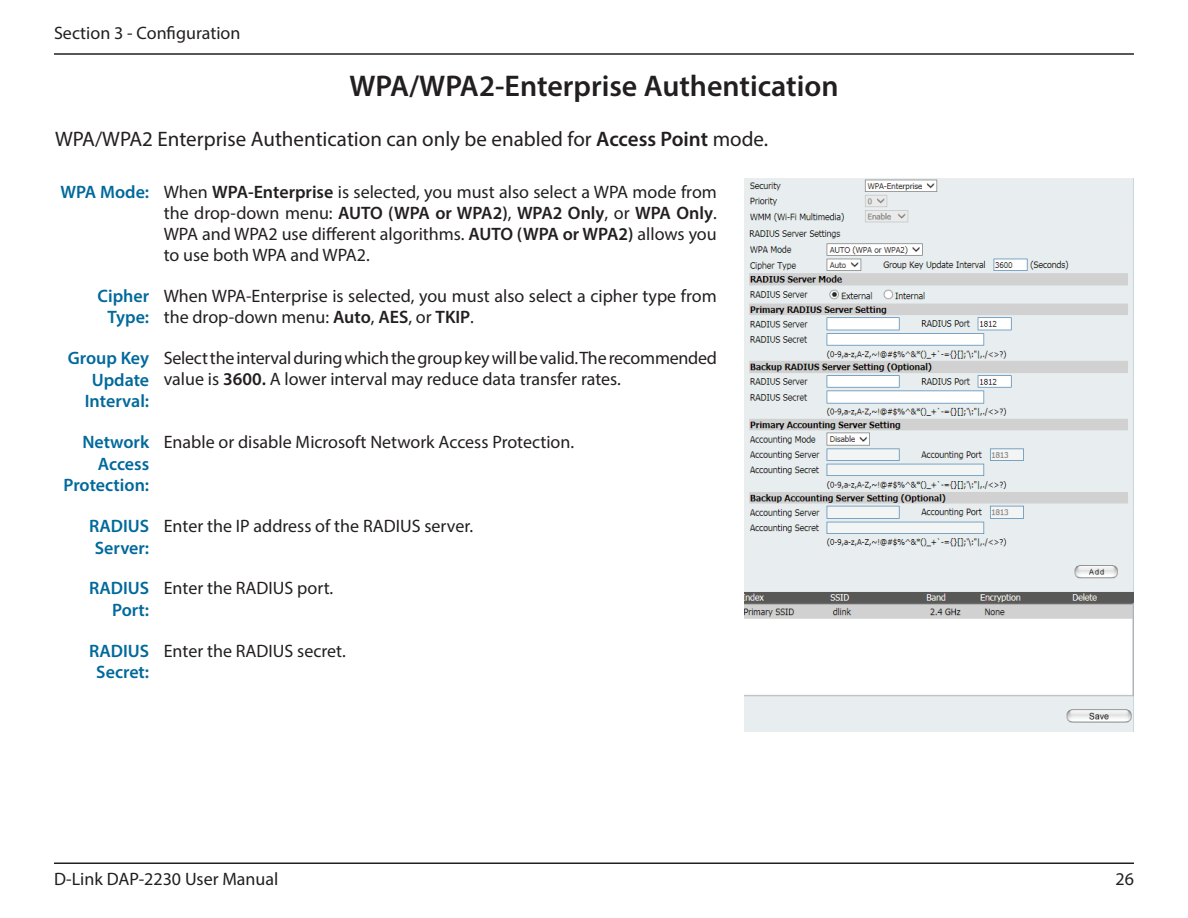
<style>
.page{position:relative;width:1188px;height:918px;background:#fff}
.page>*{position:absolute;margin:0;border:0;box-sizing:border-box;transform-origin:0 0}
.t1{font:600 30px "Myriad Pro";color:#231f20}
.t2{font:21px "Myriad Pro";color:#231f20}
.t3{font:18px/21px "Myriad Pro";color:#231f20}
.t4{font:600 18px/21.6px "Myriad Pro";color:#00699b;text-align:center}
.s1{font-weight:600}
.s2{font-weight:600;color:#00699b}
</style>
<div class="page">
<hr style="left:54px;top:53px;width:1080px;height:2px;background:#231f20">
<hr style="left:54px;top:862px;width:1080px;height:2px;background:#231f20">
<img style="left:744px;top:179px;width:390px;height:552px">
<p class="t3" style="left:54px;top:22px;width:188px">Section 3 - Configuration</p>
<h1 class="t1" style="left:349px;top:67px;width:491px">WPA/WPA2-Enterprise Authentication</h1>
<p class="t2" style="left:55px;top:126px;width:715px">WPA/WPA2 Enterprise Authentication can only be enabled for <span class="s1">Access Point</span> mode.</p>
<p class="t3" style="left:164px;top:181px;width:555px;text-align:justify;text-indent:-103px"><span class="s2">WPA Mode:</span> When <span class="s1">WPA-Enterprise</span> is selected, you must also select a WPA mode from the drop-down menu: <span class="s1">AUTO (WPA or WPA2)</span>, <span class="s1">WPA2 Only</span>, or <span class="s1">WPA Only</span>.<br>WPA and WPA2 use different algorithms. <span class="s1">AUTO (WPA or WPA2)</span> allows you to use both WPA and WPA2.</p>
<p class="t4" style="left:98px;top:285px;width:53px">Cipher<br>Type:</p>
<p class="t3" style="left:164px;top:285px;width:555px">When WPA-Enterprise is selected, you must also select a cipher type from the drop-down menu: <span class="s1">Auto</span>, <span class="s1">AES</span>, or <span class="s1">TKIP</span>.</p>
<p class="t4" style="left:68px;top:347px;width:83px;text-align:right">Group Key<br>Update<br>Interval:</p>
<p class="t3" style="left:164px;top:347px;width:555px">Select the interval during which the group key will be valid. The recommended value is <span class="s1">3600.</span> A lower interval may reduce data transfer rates.</p>
<p class="t4" style="left:64px;top:431px;width:87px;text-align:right">Network<br>Access<br>Protection:</p>
<p class="t3" style="left:164px;top:431px;width:412px">Enable or disable Microsoft Network Access Protection.</p>
<p class="t4" style="left:89px;top:515px;width:62px">RADIUS<br>Server:</p>
<p class="t3" style="left:164px;top:515px;width:311px">Enter the IP address of the RADIUS server.</p>
<p class="t4" style="left:89px;top:577px;width:62px;text-align:right">RADIUS<br>Port:</p>
<p class="t3" style="left:164px;top:578px;width:171px">Enter the RADIUS port.</p>
<p class="t4" style="left:89px;top:640px;width:62px">RADIUS<br>Secret:</p>
<p class="t3" style="left:164px;top:640px;width:184px">Enter the RADIUS secret.</p>
<p class="t3" style="left:54px;top:868px;width:226px">D-Link DAP-2230 User Manual</p>
<p class="t3" style="left:1116px;top:868px;width:20px">26</p>
</div>
